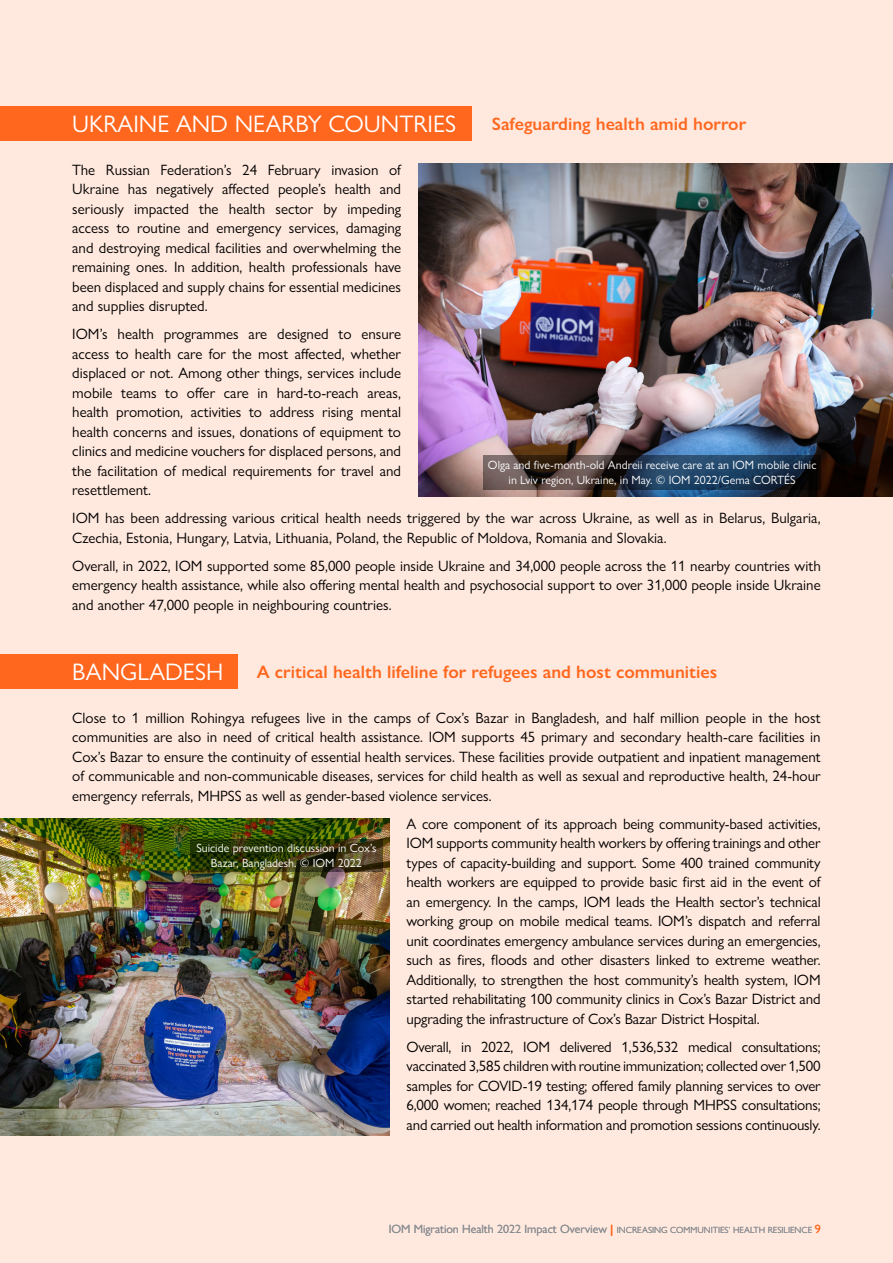
<style>
.page{position:relative;width:893px;height:1263px;background:#ffe8dd}
.page>*{position:absolute;margin:0;border:0;box-sizing:border-box;transform-origin:0 0}
.t1{font:24px "Gill Sans Nova";color:#fff}
.t2{font:600 18px "Gill Sans Nova";color:#ff671f}
.t3{font:15px/19.5px "Gill Sans Nova";color:#000;text-align:justify}
.t4{font:12px/14.4px "Gill Sans Nova";color:#fff;text-align:center}
.t5{font:12px "Gill Sans Nova";color:#898d92}
.t6{font:9px "Gill Sans Nova";color:#898d92}
.s1{font-weight:600;color:#ff671f}
.s2{font-size:12px;color:#ff671f}
</style>
<div class="page">
<div style="left:0;top:654px;width:237px;height:34px;background:#ff671f"></div>
<div style="left:0;top:106px;width:472px;height:34px;background:#ff671f"></div>
<img style="left:418px;top:164px;width:475px;height:332px">
<svg style="left:484px;top:455px;width:337px;height:34px;background:#313a48"></svg>
<img style="left:0;top:818px;width:390px;height:317px">
<svg style="left:190px;top:839px;width:193px;height:32px;background:#30360a"></svg>
<h1 class="t1" style="left:72px;top:109px;width:385px">UKRAINE AND NEARBY COUNTRIES</h1>
<p class="t2" style="left:492px;top:113px;width:256px">Safeguarding health amid horror</p>
<p class="t3" style="left:72px;top:160px;width:330px">The Russian Federation’s 24 February invasion of Ukraine has negatively affected people’s health and seriously impacted the health sector by impeding access to routine and emergency services, damaging and destroying medical facilities and overwhelming the remaining ones. In addition, health professionals have been displaced and supply chains for essential medicines and supplies disrupted.</p>
<p class="t3" style="left:72px;top:324px;width:330px">IOM’s health programmes are designed to ensure access to health care for the most affected, whether displaced or not. Among other things, services include mobile teams to offer care in hard-to-reach areas, health promotion, activities to address rising mental health concerns and issues, donations of equipment to clinics and medicine vouchers for displaced persons, and the facilitation of medical requirements for travel and resettlement.</p>
<p class="t3" style="left:72px;top:508px;width:750px">IOM has been addressing various critical health needs triggered by the war across Ukraine, as well as in Belarus, Bulgaria,<br>Czechia, Estonia, Hungary, Latvia, Lithuania, Poland, the Republic of Moldova, Romania and Slovakia.</p>
<p class="t3" style="left:72px;top:556px;width:750px">Overall, in 2022, IOM supported some 85,000 people inside Ukraine and 34,000 people across the 11 nearby countries with emergency health assistance, while also offering mental health and psychosocial support to over 31,000 people inside Ukraine and another 47,000 people in neighbouring countries.</p>
<p class="t4" style="left:488px;top:458px;width:330px">Olga and five-month-old Andreii receive care at an IOM mobile clinic in Lviv region, Ukraine, in May. © IOM 2022/Gema CORTÉS</p>
<h1 class="t1" style="left:72px;top:657px;width:152px">BANGLADESH</h1>
<p class="t2" style="left:257px;top:660px;width:462px">A critical health lifeline for refugees and host communities</p>
<p class="t3" style="left:72px;top:708px;width:750px">Close to 1 million Rohingya refugees live in the camps of Cox’s Bazar in Bangladesh, and half million people in the host communities are also in need of critical health assistance. IOM supports 45 primary and secondary health-care facilities in Cox’s Bazar to ensure the continuity of essential health services. These facilities provide outpatient and inpatient management of communicable and non-communicable diseases, services for child health as well as sexual and reproductive health, 24-hour emergency referrals, MHPSS as well as gender-based violence services.</p>
<p class="t3" style="left:407px;top:814px;width:416px">A core component of its approach being community-based activities, IOM supports community health workers by offering trainings and other types of capacity-building and support. Some 400 trained community health workers are equipped to provide basic first aid in the event of an emergency. In the camps, IOM leads the Health sector’s technical working group on mobile medical teams. IOM’s dispatch and referral unit coordinates emergency ambulance services during an emergencies, such as fires, floods and other disasters linked to extreme weather.<br>Additionally, to strengthen the host community’s health system, IOM started rehabilitating 100 community clinics in Cox’s Bazar District and upgrading the infrastructure of Cox’s Bazar District Hospital.</p>
<p class="t3" style="left:407px;top:1037px;width:416px">Overall, in 2022, IOM delivered 1,536,532 medical consultations; vaccinated 3,585 children with routine immunization; collected over 1,500 samples for COVID-19 testing; offered family planning services to over 6,000 women; reached 134,174 people through MHPSS consultations; and carried out health information and promotion sessions continuously.</p>
<p class="t4" style="left:196px;top:841px;width:182px">Suicide prevention discussion in Cox’s<br>Bazar, Bangladesh. © IOM 2022</p>
<p class="t5" style="left:389px;top:1222px;width:226px">IOM Migration Health 2022 Impact Overview <span class="s1">|</span></p>
<p class="t6" style="left:617px;top:1225px;width:205px">INCREASING COMMUNITIES’ HEALTH RESILIENCE <span class="s2">9</span></p>
</div>
